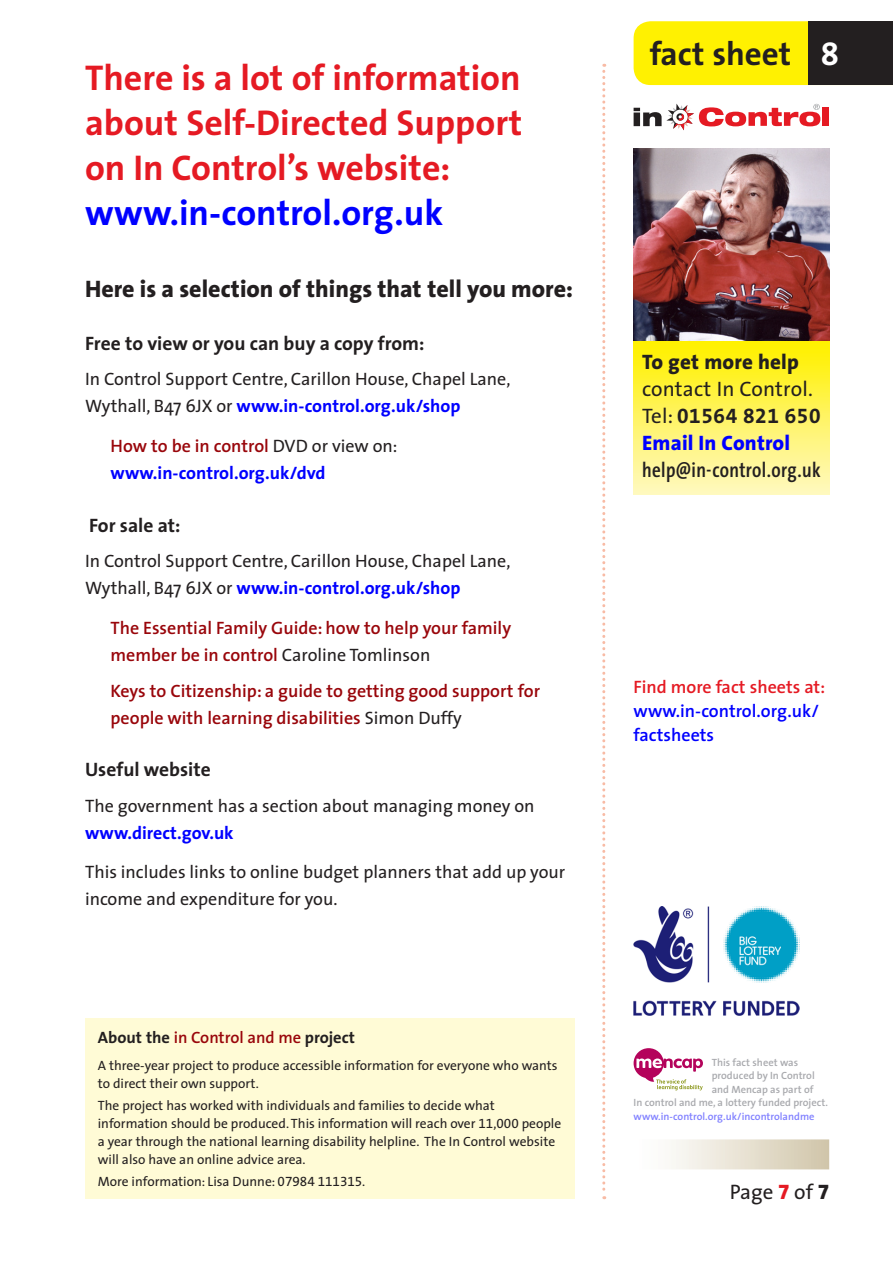
<style>
.page{position:relative;width:893px;height:1263px;background:#fff}
.page>*{position:absolute;margin:0;border:0;box-sizing:border-box;transform-origin:0 0}
.t1{font:700 36px/45px "The Sans";color:#e51a23;text-align:justify}
.t2{font:700 36px "The Sans";color:#00f}
.t3{font:700 33px "The Sans";color:#231f20}
.t4{font:800 24px "The Sans";color:#231f20}
.t5{font:21px "The Sans";color:#231f20}
.t6{font:600 21px "The Sans Cd OF6";letter-spacing:.02em;color:#231f20}
.t7{font:21px "The Sans Bold Expert";letter-spacing:.03em;color:#231f20}
.t8{font:800 21px "The Sans";letter-spacing:.01em;color:#00f}
.t9{font:800 21px "The Sans";letter-spacing:.01em;color:#231f20}
.t10{font:700 19.5px "The Sans";color:#231f20}
.t11{font:18px/27px "The Sans";color:#231f20}
.t12{font:600 18px/27px "The Sans";color:#99060b}
.t13{font:700 18px/27px "The Sans";color:#00f}
.t14{font:600 18px/24px "The Sans";color:#00f}
.t15{font:600 18px "The Sans";color:#e51a23}
.t16{font:700 16.5px "The Sans";color:#231f20}
.t17{font:13.5px/18px "The Sans";color:#231f20}
.t18{font:600 10.5px "The Sans";color:#a8a9ad}
.t19{font:600 10.5px "The Sans";color:#8080ff}
.s1{font-weight:700;color:#00f}
.s2{font-weight:600;color:#99060b}
.s3{font-weight:400;color:#231f20}
.s4{font-family:"The Sans Expert"}
.s5{font-family:"The Sans Bold Expert";font-weight:400;color:#fff}
.s6{font-family:"The Sans"}
.s7{font-family:"The Sans Extra Bold Expert";color:#e51a23}
.s8{font-family:"The Sans Extra Bold Expert"}
</style>
<div class="page">
<svg style="left:602px;top:64px;width:3px;height:1135px"></svg>
<div style="left:634px;top:21px;width:174px;height:64px;background:#fff101"></div>
<div style="left:650px;top:41px;width:142px;height:24px;background:#fff101"></div>
<div style="left:808px;top:21px;width:85px;height:64px;background:#231f20"></div>
<div style="left:823px;top:107px;width:6px;height:19px;background:#e51a23"></div>
<svg style="left:634px;top:104px;width:186px;height:26px"></svg>
<img style="left:634px;top:149px;width:195px;height:192px">
<div style="left:634px;top:341px;width:195px;height:153px;background:linear-gradient(to bottom,#fff000,#fff8c3)"></div>
<div style="left:634px;top:1139px;width:195px;height:30px;background:linear-gradient(to right,#fff,#d2c7ab)"></div>
<svg style="left:634px;top:1048px;width:69px;height:42px"></svg>
<img style="left:634px;top:907px;width:166px;height:109px">
<div style="left:85px;top:1019px;width:489px;height:180px;background:#fffbd6"></div>
<h1 class="t1" style="left:85px;top:54px;width:439px">There is a lot of information about Self-Directed Support on In Control’s website:</h1>
<h1 class="t2" style="left:85px;top:182px;width:360px">www.in-control.org.uk</h1>
<h3 class="t4" style="left:85px;top:269px;width:489px">Here is a selection of things that tell you more:</h3>
<h3 class="t10" style="left:85px;top:327px;width:341px">Free to view or you can buy a copy from:</h3>
<h3 class="t11" style="left:85px;top:365px;width:427px">In Control Support Centre, Carillon House, Chapel Lane,<br>Wythall, B47 6JX or <span class="s1">www.in-control.org.uk/shop</span></h3>
<h3 class="t13" style="left:111px;top:432px;width:288px"><span class="s2">How to be in control</span> <span class="s3">DVD or view on: </span>www.in-control.org.uk/dvd</h3>
<h3 class="t10" style="left:89px;top:509px;width:93px">For sale at:</h3>
<h3 class="t11" style="left:85px;top:547px;width:427px">In Control Support Centre, Carillon House, Chapel Lane,<br>Wythall, B47 6JX or <span class="s1">www.in-control.org.uk/shop</span></h3>
<h3 class="t12" style="left:111px;top:614px;width:402px">The Essential Family Guide: how to help your family member be in control <span class="s3">Caroline Tomlinson</span></h3>
<h3 class="t12" style="left:111px;top:676px;width:431px">Keys to Citizenship: a guide to getting good support for people with learning disabilities <span class="s3">Simon Duffy</span></h3>
<h3 class="t10" style="left:85px;top:753px;width:127px">Useful website</h3>
<h3 class="t11" style="left:85px;top:791px;width:451px">The government has a section about managing money on</h3>
<h3 class="t13" style="left:85px;top:818px;width:150px">www.direct.gov.uk</h3>
<h3 class="t11" style="left:85px;top:858px;width:482px">This includes links to online budget planners that add up your income and expenditure for you.</h3>
<p class="t16" style="left:98px;top:1024px;width:259px">About the <span class="s2">in Control and me</span> project</p>
<p class="t17" style="left:98px;top:1056px;width:461px">A three-year project to produce accessible information for everyone who wants to direct their own support.</p>
<p class="t17" style="left:98px;top:1096px;width:465px">The project has worked with individuals and families to decide what information should be produced. This information will reach over <span class="s4">11</span>,<span class="s4">000</span> people a year through the national learning disability helpline. The In Control website will also have an online advice area.</p>
<p class="t17" style="left:98px;top:1172px;width:269px">More information: Lisa Dunne: <span class="s4">07984 111315</span>.</p>
<h2 class="t3" style="left:650px;top:26px;width:191px">fact sheet <span class="s5">8</span></h2>
<h3 class="t9" style="left:642px;top:344px;width:158px">To get more help</h3>
<h3 class="t5" style="left:642px;top:372px;width:172px">contact In Control.</h3>
<h3 class="t7" style="left:642px;top:399px;width:180px"><span class="s6">Tel:</span> 01564 821 650</h3>
<h3 class="t8" style="left:642px;top:425px;width:150px">Email In Control</h3>
<h3 class="t6" style="left:642px;top:460px;width:180px">help@in-control.org.uk</h3>
<h3 class="t15" style="left:634px;top:672px;width:193px">Find more fact sheets at:</h3>
<h3 class="t14" style="left:634px;top:699px;width:187px">www.in-control.org.uk/ factsheets</h3>
<p class="t18" style="left:712px;top:1053px;width:88px">This fact sheet was</p>
<p class="t18" style="left:712px;top:1067px;width:105px">produced by In Control</p>
<p class="t18" style="left:712px;top:1080px;width:103px">and Mencap as part of</p>
<p class="t18" style="left:634px;top:1094px;width:196px">In control and me, a lottery funded project.</p>
<p class="t19" style="left:634px;top:1107px;width:182px">www.in-control.org.uk/incontrolandme</p>
<h3 class="t5" style="left:730px;top:1174px;width:101px">Page <span class="s7">7</span> of <span class="s8">7</span></h3>
</div>
